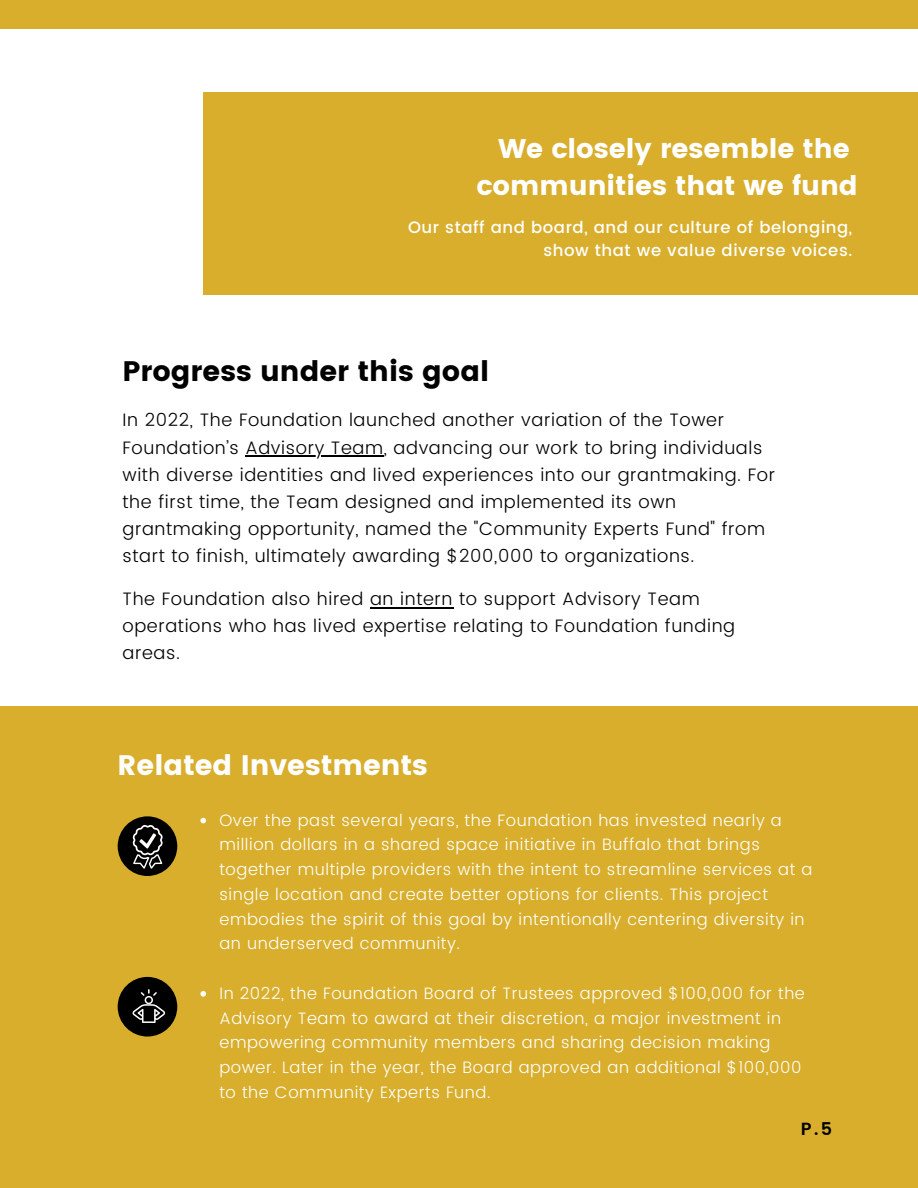
<style>
.page{position:relative;width:918px;height:1188px;background:#fff}
.page>*{position:absolute;margin:0;border:0;box-sizing:border-box;transform-origin:0 0}
.t1{font:28.2px "Poppins";color:#000}
.t2{font:28.2px "Poppins";color:#fff}
.t3{font:27px/37.2px "Poppins";color:#fff;text-align:center}
.t4{font:300 18px/27.2px "Poppins";letter-spacing:.035em;color:#000}
.t5{font:600 17.55px "Poppins";color:#000}
.t6{font:300 16.5px/24.8px "Poppins";letter-spacing:.035em;color:#fff}
.t7{font:500 16.5px/22.5px "Poppins";letter-spacing:.035em;color:#fff;text-align:right}
</style>
<div class="page">
<div style="left:204px;top:92px;width:714px;height:202px;background:#d8ae2c"></div>
<div style="left:0;top:0;width:918px;height:29px;background:#d8ae2c"></div>
<hr style="left:245px;top:455px;width:139px;height:2px;background:#000">
<hr style="left:370px;top:607px;width:83px;height:1px;background:#000">
<div style="left:0;top:706px;width:918px;height:482px;background:#d8ae2c"></div>
<svg style="left:200px;top:818px;width:6px;height:5px"></svg>
<svg style="left:200px;top:991px;width:6px;height:6px"></svg>
<div style="left:118px;top:816px;width:59px;height:60px;background:#000;border-radius:50%"></div>
<svg style="left:133px;top:825px;width:30px;height:44px"></svg>
<div style="left:118px;top:977px;width:59px;height:60px;background:#000;border-radius:50%"></div>
<svg style="left:133px;top:989px;width:32px;height:34px"></svg>
<h2 class="t3" style="left:476px;top:130px;width:383px">We closely resemble the communities that we fund</h2>
<p class="t7" style="left:408px;top:217px;width:446px">Our staff and board, and our culture of belonging, show that we value diverse voices.</p>
<h1 class="t1" style="left:123px;top:355px;width:368px">Progress under this goal</h1>
<p class="t4" style="left:123px;top:407px;width:654px">In 2022, The Foundation launched another variation of the Tower Foundation’s Advisory Team, advancing our work to bring individuals with diverse identities and lived experiences into our grantmaking. For the first time, the Team designed and implemented its own grantmaking opportunity, named the "Community Experts Fund" from start to finish, ultimately awarding $200,000 to organizations.</p>
<p class="t4" style="left:123px;top:585px;width:614px">The Foundation also hired an intern to support Advisory Team operations who has lived expertise relating to Foundation funding areas.</p>
<h1 class="t2" style="left:118px;top:748px;width:312px">Related Investments</h1>
<p class="t6" style="left:219px;top:808px;width:594px">Over the past several years, the Foundation has invested nearly a million dollars in a shared space initiative in Buffalo that brings together multiple providers with the intent to streamline services at a single location and create better options for clients. This project embodies the spirit of this goal by intentionally centering diversity in an underserved community.</p>
<p class="t6" style="left:219px;top:981px;width:587px">In 2022, the Foundation Board of Trustees approved $100,000 for the Advisory Team to award at their discretion, a major investment in empowering community members and sharing decision making power. Later in the year, the Board approved an additional $100,000 to the Community Experts Fund.</p>
<p class="t5" style="left:801px;top:1119px;width:33px">P.5</p>
</div>
